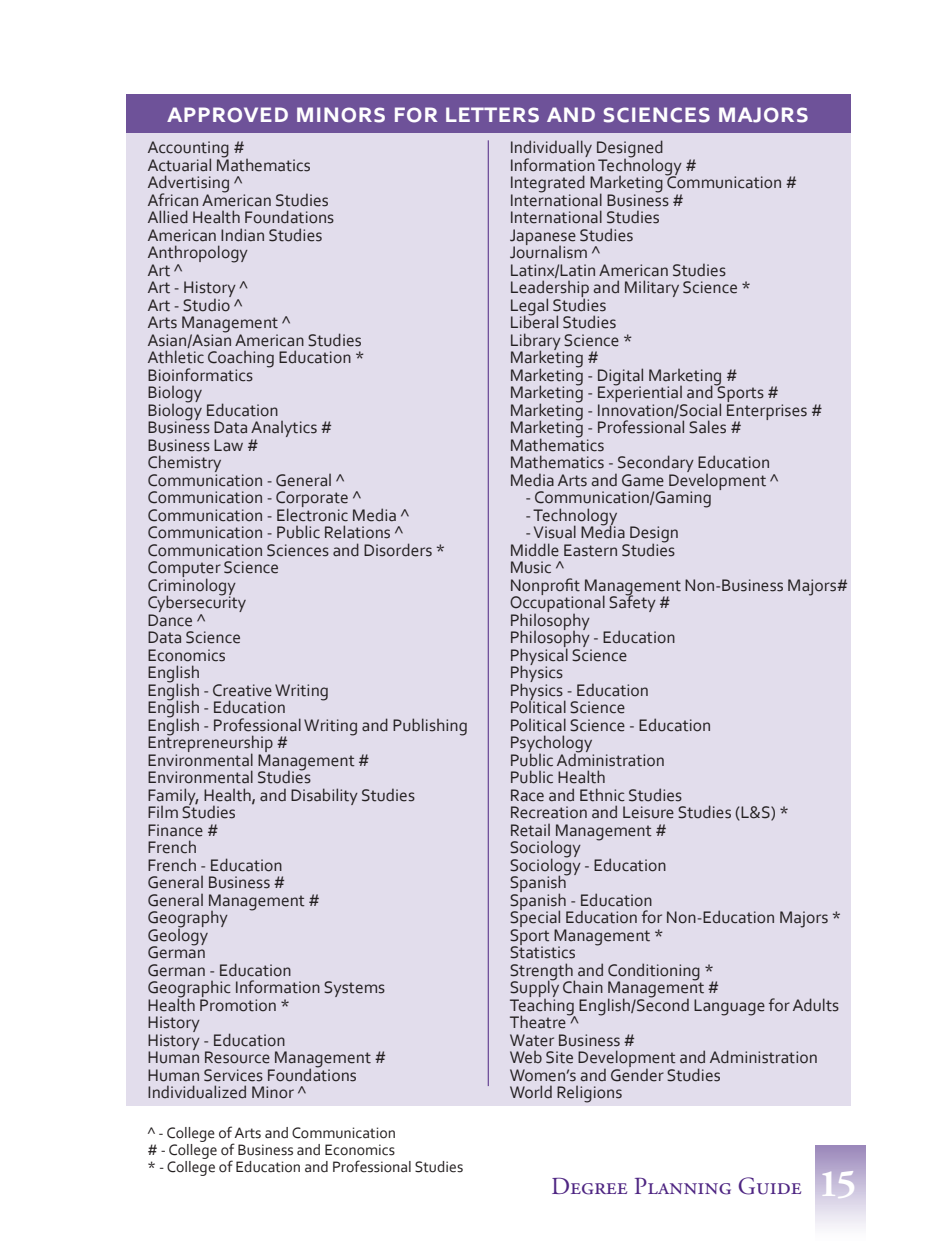
<style>
.page{position:relative;width:945px;height:1260px;background:#fff}
.page>*{position:absolute;margin:0;border:0;box-sizing:border-box;transform-origin:0 0}
.t1{font:700 28px "Corbel";color:#fff}
.t2{font:24.5px "Adobe Garamond Pro";color:#4e2582}
.t3{font:17.5px/17.5px "Corbel";color:#231f20}
.t4{font:15.75px/17px "Corbel";color:#231f20}
.s1{font-weight:700;font-size:38.5px;color:#fff}
</style>
<div class="page">
<div style="left:816px;top:1146px;width:49px;height:96px;background:linear-gradient(to bottom,#9d8bbd,#fff)"></div>
<div style="left:126px;top:94px;width:724px;height:40px;background:#6e5299"></div>
<div style="left:126px;top:134px;width:724px;height:972px;background:#e2ddec"></div>
<hr style="left:488px;top:140px;width:1px;height:946px;background:#4e2582">
<h1 class="t1" style="left:167px;top:96px;width:644px">approved minors for letters and sciences majors</h1>
<p class="t3" style="left:147px;top:138px;width:322px">Accounting #<br>Actuarial Mathematics<br>Advertising ^<br>African American Studies<br>Allied Health Foundations<br>American Indian Studies<br>Anthropology<br>Art ^<br>Art - History ^<br>Art - Studio ^<br>Arts Management ^<br>Asian/Asian American Studies<br>Athletic Coaching Education *<br>Bioinformatics<br>Biology<br>Biology Education<br>Business Data Analytics #<br>Business Law #<br>Chemistry<br>Communication - General ^<br>Communication - Corporate ^<br>Communication - Electronic Media ^<br>Communication - Public Relations ^<br>Communication Sciences and Disorders *<br>Computer Science<br>Criminology<br>Cybersecurity<br>Dance ^<br>Data Science<br>Economics<br>English<br>English - Creative Writing<br>English - Education<br>English - Professional Writing and Publishing<br>Entrepreneurship #<br>Environmental Management #<br>Environmental Studies<br>Family, Health, and Disability Studies<br>Film Studies<br>Finance #<br>French<br>French - Education<br>General Business #<br>General Management #<br>Geography<br>Geology<br>German<br>German - Education<br>Geographic Information Systems<br>Health Promotion *<br>History<br>History - Education<br>Human Resource Management #<br>Human Services Foundations<br>Individualized Minor ^</p>
<p class="t3" style="left:510px;top:138px;width:314px">Individually Designed<br>Information Technology #<br>Integrated Marketing Communication #<br>International Business #<br>International Studies<br>Japanese Studies<br>Journalism ^<br>Latinx/Latin American Studies<br>Leadership and Military Science *<br>Legal Studies<br>Liberal Studies<br>Library Science *<br>Marketing #<br>Marketing - Digital Marketing #<br>Marketing - Experiential and Sports #<br>Marketing - Innovation/Social Enterprises #<br>Marketing - Professional Sales #<br>Mathematics<br>Mathematics - Secondary Education<br>Media Arts and Game Development ^</p>
<p class="t3" style="left:525px;top:488px;width:188px">- Communication/Gaming</p>
<p class="t3" style="left:525px;top:506px;width:94px">- Technology</p>
<p class="t3" style="left:510px;top:523px;width:340px;text-indent:16px">- Visual Media Design<br>Middle Eastern Studies<br>Music ^<br>Nonprofit Management Non-Business Majors#<br>Occupational Safety #<br>Philosophy<br>Philosophy - Education<br>Physical Science<br>Physics<br>Physics - Education<br>Political Science<br>Political Science - Education<br>Psychology<br>Public Administration<br>Public Health<br>Race and Ethnic Studies<br>Recreation and Leisure Studies (L&amp;S) *<br>Retail Management #<br>Sociology<br>Sociology - Education<br>Spanish<br>Spanish - Education<br>Special Education for Non-Education Majors *<br>Sport Management *<br>Statistics<br>Strength and Conditioning *<br>Supply Chain Management #<br>Teaching English/Second Language for Adults<br>Theatre ^<br>Water Business #<br>Web Site Development and Administration<br>Women’s and Gender Studies<br>World Religions</p>
<p class="t4" style="left:147px;top:1124px;width:317px">^ - College of Arts and Communication<br># - College of Business and Economics<br>* - College of Education and Professional Studies</p>
<h2 class="t2" style="left:551px;top:1171px;width:307px">Degree Planning Guide <span class="s1">15</span></h2>
</div>
